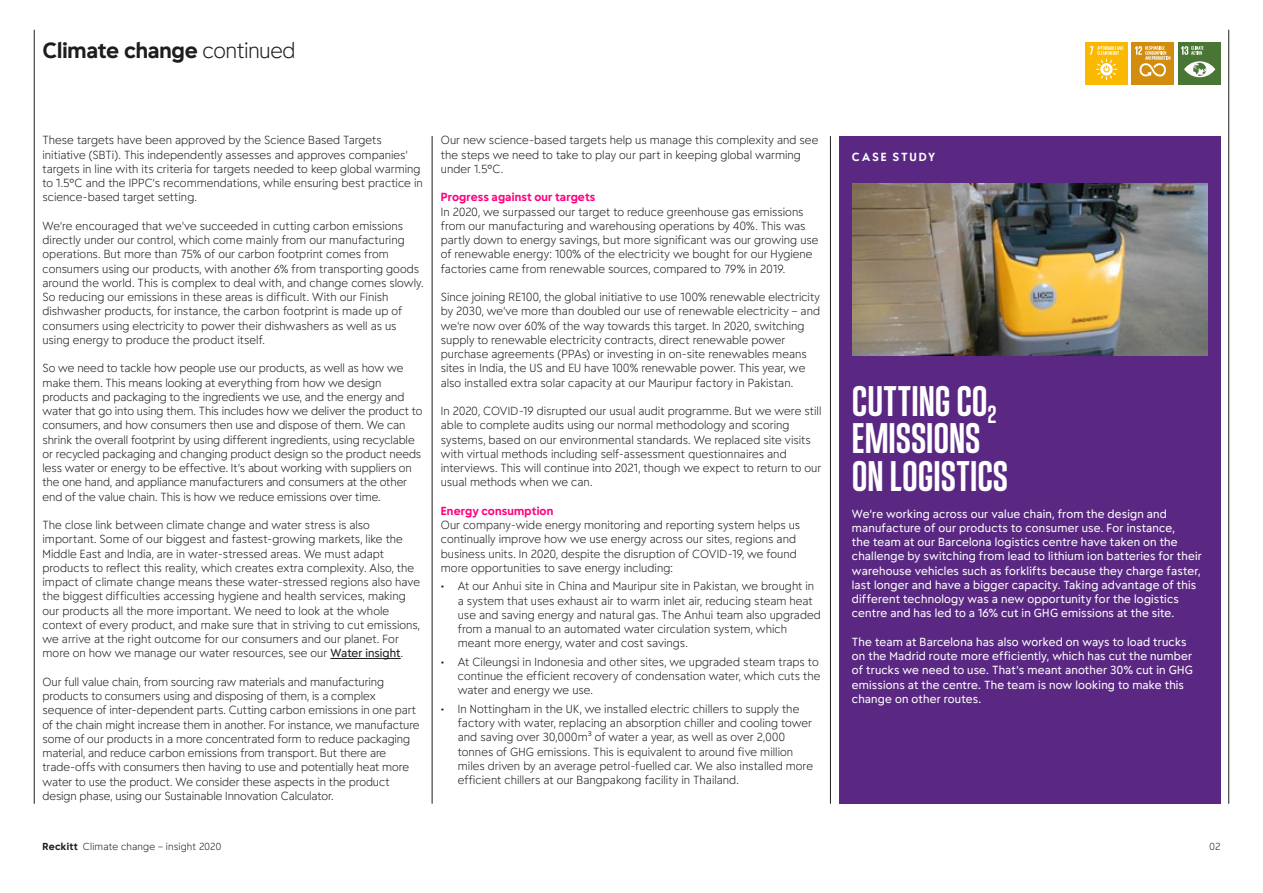
<style>
.page{position:relative;width:1263px;height:893px;background:#fff}
.page>*{position:absolute;margin:0;border:0;box-sizing:border-box;transform-origin:0 0}
.CaseStudySubheadLeve{font:43.5px/37.5px "Energy Display";color:#fff}
.t1{font:700 21px "Energy";letter-spacing:-.005em;color:#1d1d1b}
.BodyText{font:300 11.25px/14.2px "Energy";color:#1d1d1b}
.CaseStudyBodyTextWhi{font:11.25px/14.2px "Energy";letter-spacing:.015em;color:#fff}
.SubheadLevel1{font:700 11.25px "Energy";letter-spacing:.015em;color:#ff007f}
.CaseStudyHeading{font:700 11.25px "Energy";letter-spacing:.155em;color:#fff}
.t2{font:300 9.75px "Energy";letter-spacing:.015em;color:#1d1d1b}
.s1{font-weight:300}
.s2{font-weight:400}
.s3{font-weight:700}
</style>
<div class="page">
<div style="left:839px;top:136px;width:381px;height:668px;background:#5a2882"></div>
<div style="left:1178px;top:43px;width:42px;height:42px;background:#4a7635"></div>
<svg style="left:1184px;top:61px;width:31px;height:16px"></svg>
<svg style="left:1181px;top:46px;width:22px;height:9px"></svg>
<div style="left:1085px;top:43px;width:42px;height:42px;background:#fbb800"></div>
<svg style="left:1090px;top:46px;width:33px;height:34px"></svg>
<div style="left:1132px;top:43px;width:42px;height:42px;background:#d28d0e"></div>
<svg style="left:1135px;top:46px;width:35px;height:31px"></svg>
<hr style="left:34px;top:30px;width:1px;height:774px;background:#1d1d1b">
<hr style="left:1228px;top:30px;width:1px;height:774px;background:#1d1d1b">
<hr style="left:830px;top:136px;width:1px;height:668px;background:#1d1d1b">
<hr style="left:432px;top:136px;width:1px;height:668px;background:#1d1d1b">
<img style="left:852px;top:184px;width:355px;height:171px">
<hr style="left:330px;top:658px;width:71px;height:1px;background:#1d1d1b">
<h2 class="t1" style="left:43px;top:36px;width:255px">Climate change <span class="s1">continued</span></h2>
<p class="BodyText" style="left:43px;top:133px;width:382px">These targets have been approved by the Science Based Targets initiative (SBTi). This independently assesses and approves companies’ targets in line with its criteria for targets needed to keep global warming to 1.5°C and the IPPC’s recommendations, while ensuring best practice in science-based target setting.</p>
<p class="BodyText" style="left:43px;top:218px;width:383px">We’re encouraged that we’ve succeeded in cutting carbon emissions directly under our control, which come mainly from our manufacturing operations. But more than 75% of our carbon footprint comes from consumers using our products, with another 6% from transporting goods around the world. This is complex to deal with, and change comes slowly.<br>So reducing our emissions in these areas is difficult. With our Finish dishwasher products, for instance, the carbon footprint is made up of consumers using electricity to power their dishwashers as well as us using energy to produce the product itself.</p>
<p class="BodyText" style="left:43px;top:361px;width:382px">So we need to tackle how people use our products, as well as how we make them. This means looking at everything from how we design products and packaging to the ingredients we use, and the energy and water that go into using them. This includes how we deliver the product to consumers, and how consumers then use and dispose of them. We can shrink the overall footprint by using different ingredients, using recyclable or recycled packaging and changing product design so the product needs less water or energy to be effective. It’s about working with suppliers on the one hand, and appliance manufacturers and consumers at the other end of the value chain. This is how we reduce emissions over time.</p>
<p class="BodyText" style="left:43px;top:518px;width:379px">The close link between climate change and water stress is also important. Some of our biggest and fastest-growing markets, like the Middle East and India, are in water-stressed areas. We must adapt products to reflect this reality, which creates extra complexity. Also, the impact of climate change means these water-stressed regions also have the biggest difficulties accessing hygiene and health services, making our products all the more important. We need to look at the whole context of every product, and make sure that in striving to cut emissions, we arrive at the right outcome for our consumers and our planet. For more on how we manage our water resources, see our <span class="s2">Water insight</span>.</p>
<p class="BodyText" style="left:43px;top:674px;width:379px">Our full value chain, from sourcing raw materials and manufacturing products to consumers using and disposing of them, is a complex sequence of inter-dependent parts. Cutting carbon emissions in one part of the chain might increase them in another. For instance, we manufacture some of our products in a more concentrated form to reduce packaging material, and reduce carbon emissions from transport. But there are trade-offs with consumers then having to use and potentially heat more water to use the product. We consider these aspects in the product design phase, using our Sustainable Innovation Calculator.</p>
<p class="BodyText" style="left:441px;top:133px;width:379px">Our new science-based targets help us manage this complexity and see the steps we need to take to play our part in keeping global warming under 1.5°C.</p>
<h3 class="SubheadLevel1" style="left:441px;top:190px;width:156px">Progress against our targets</h3>
<p class="BodyText" style="left:441px;top:204px;width:379px">In 2020, we surpassed our target to reduce greenhouse gas emissions from our manufacturing and warehousing operations by 40%. This was partly down to energy savings, but more significant was our growing use of renewable energy: 100% of the electricity we bought for our Hygiene factories came from renewable sources, compared to 79% in 2019.</p>
<p class="BodyText" style="left:441px;top:290px;width:381px">Since joining RE100, the global initiative to use 100% renewable electricity by 2030, we’ve more than doubled our use of renewable electricity – and we’re now over 60% of the way towards this target. In 2020, switching supply to renewable electricity contracts, direct renewable power purchase agreements (PPAs) or investing in on-site renewables means sites in India, the US and EU have 100% renewable power. This year, we also installed extra solar capacity at our Mauripur factory in Pakistan.</p>
<p class="BodyText" style="left:441px;top:404px;width:382px">In 2020, COVID-19 disrupted our usual audit programme. But we were still able to complete audits using our normal methodology and scoring systems, based on our environmental standards. We replaced site visits with virtual methods including self-assessment questionnaires and interviews. This will continue into 2021, though we expect to return to our usual methods when we can.</p>
<h3 class="SubheadLevel1" style="left:441px;top:503px;width:114px">Energy consumption</h3>
<p class="BodyText" style="left:441px;top:518px;width:361px">Our company-wide energy monitoring and reporting system helps us continually improve how we use energy across our sites, regions and business units. In 2020, despite the disruption of COVID-19, we found more opportunities to save energy including:</p>
<p class="BodyText" style="left:458px;top:579px;width:365px;text-indent:-17px">• At our Anhui site in China and Mauripur site in Pakistan, we brought in a system that uses exhaust air to warm inlet air, reducing steam heat use and saving energy and natural gas. The Anhui team also upgraded from a manual to an automated water circulation system, which meant more energy, water and cost savings.</p>
<p class="BodyText" style="left:458px;top:654px;width:364px;text-indent:-17px">• At Cileungsi in Indonesia and other sites, we upgraded steam traps to continue the efficient recovery of condensation water, which cuts the water and energy we use.</p>
<p class="BodyText" style="left:458px;top:701px;width:357px;text-indent:-17px">• In Nottingham in the UK, we installed electric chillers to supply the factory with water, replacing an absorption chiller and cooling tower and saving over 30,000m3 of water a year, as well as over 2,000 tonnes of GHG emissions. This is equivalent to around five million miles driven by an average petrol-fuelled car. We also installed more efficient chillers at our Bangpakong facility in Thailand.</p>
<h2 class="CaseStudyHeading" style="left:852px;top:150px;width:85px">CASE STUDY</h2>
<h3 class="CaseStudySubheadLeve" style="left:852px;top:379px;width:158px">CUTTING CO<sub>2<br></sub>EMISSIONS<br>ON LOGISTICS</h3>
<p class="CaseStudyBodyTextWhi" style="left:852px;top:506px;width:352px">We’re working across our value chain, from the design and manufacture of our products to consumer use. For instance,<br>the team at our Barcelona logistics centre have taken on the challenge by switching from lead to lithium ion batteries for their warehouse vehicles such as forklifts because they charge faster, last longer and have a bigger capacity. Taking advantage of this different technology was a new opportunity for the logistics centre and has led to a 16% cut in GHG emissions at the site.</p>
<p class="CaseStudyBodyTextWhi" style="left:852px;top:634px;width:342px">The team at Barcelona has also worked on ways to load trucks on the Madrid route more efficiently, which has cut the number of trucks we need to use. That’s meant another 30% cut in GHG emissions at the centre. The team is now looking to make this change on other routes.</p>
<p class="t2" style="left:43px;top:841px;width:180px"><span class="s3">Reckitt</span> Climate change – insight 2020</p>
<p class="t2" style="left:1209px;top:841px;width:12px">02</p>
</div>
